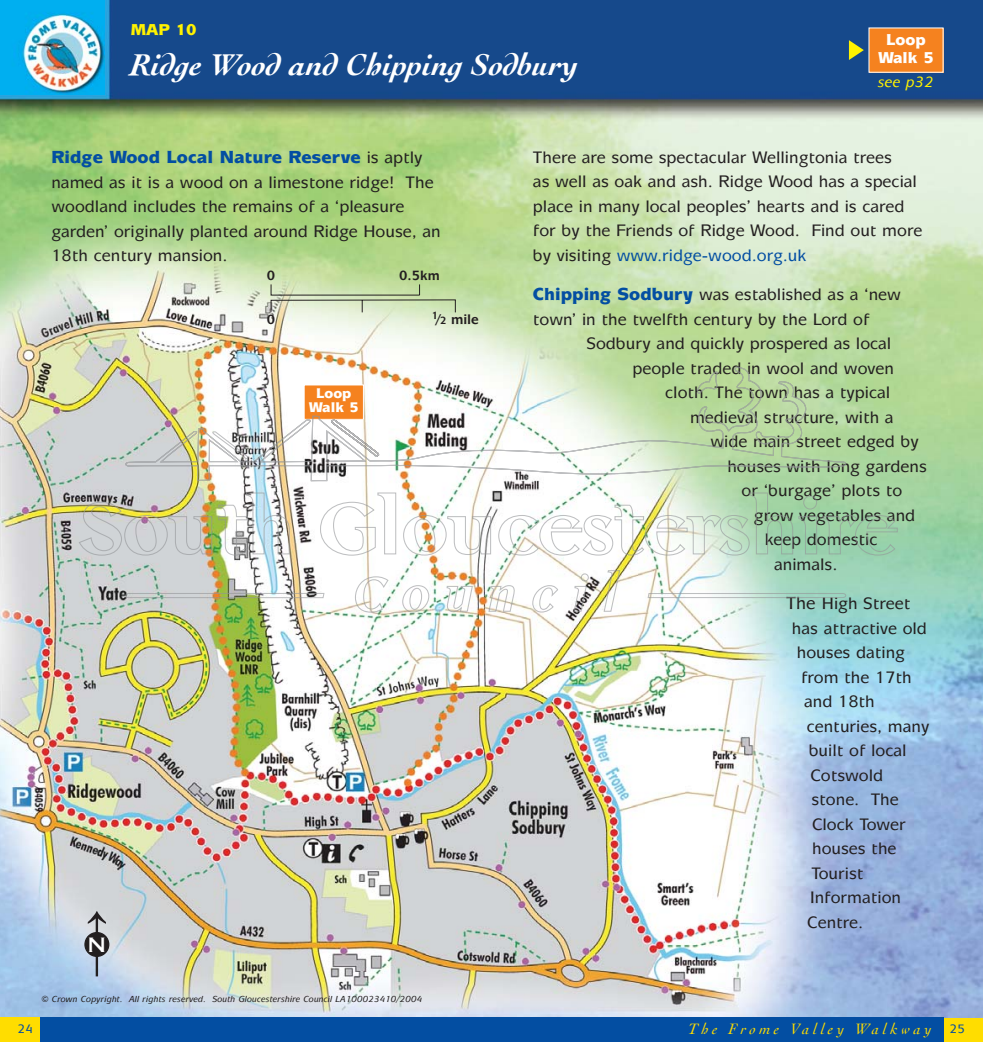
<style>
.page{position:relative;width:983px;height:1042px;background:#fff}
.page>*{position:absolute;margin:0;border:0;box-sizing:border-box;transform-origin:0 0}
.t1{font:italic 700 31.5px "Cochin";color:#fff}
.t2{font:19.78px "Copperplate Thirty One AB";color:#fff}
.t3{font:900 17.5px "Mixage IT Cby BT";color:#034ea2}
.t4{font:500 16.62px/24.5px "Mixage IT Cby BT";color:#231f20}
.t5{font:italic 15.75px "Cochin";letter-spacing:.22em;color:#fd0}
.t6{font:900 15.75px/17.5px "Mixage IT Cby BT";color:#fff;text-align:center}
.t7{font:900 15.75px "Mixage IT Cby BT";color:#fff200}
.t8{font:italic 500 14.88px "Mixage IT Cby BT";color:#fff200}
.t9{font:900 14px/14px "Mixage IT Cby BT";color:#fff;text-align:center}
.t10{font:700 13.83px "Mixage IT Cby BT";color:#231f20}
.t11{font:700 13.47px "Mixage IT Cby BT";color:#231f20}
.t12{font:500 12.25px "Mixage IT Cby BT";color:#034ea2}
.t13{font:italic 500 8.75px "Mixage IT Cby BT";color:#231f20}
.s1{font-weight:500;font-size:16.62px;color:#231f20}
.s2{font-size:10.5px}
.s3{color:#034ea2}
.s4{font-weight:900;font-size:17.5px;color:#034ea2}
.s5{font-size:17.5px}
</style>
<div class="page">
<div style="left:943px;top:1017px;width:39px;height:25px;background:#fd0"></div>
<img style="left:0;top:0;width:982px;height:1017px">
<div style="left:40px;top:1017px;width:903px;height:25px;background:#034ea2"></div>
<div style="left:0;top:1017px;width:40px;height:25px;background:#fd0"></div>
<img style="left:0;top:0;width:104px;height:95px">
<svg style="left:270px;top:284px;width:186px;height:29px;background:#c6d7b0"></svg>
<svg style="left:88px;top:911px;width:18px;height:65px"></svg>
<div style="left:84px;top:932px;width:25px;height:25px;background:#231f20;border:1px solid #231f20;border-radius:50%"></div>
<div style="left:868px;top:28px;width:74px;height:44px;background:#f5821f"></div>
<svg style="left:848px;top:40px;width:15px;height:20px"></svg>
<svg style="left:78px;top:366px;width:47px;height:190px;background:#c9ccc1"></svg>
<svg style="left:124px;top:366px;width:723px;height:116px"></svg>
<img style="left:125px;top:419px;width:773px;height:180px">
<svg style="left:328px;top:419px;width:52px;height:12px"></svg>
<img style="left:210px;top:431px;width:410px;height:182px">
<p class="t7" style="left:131px;top:24px;width:67px">MAP 10</p>
<h1 class="t1" style="left:131px;top:46px;width:448px">Ridge Wood and Chipping Sodbury</h1>
<p class="t6" style="left:877px;top:33px;width:57px">Loop<br>Walk 5</p>
<p class="t8" style="left:877px;top:76px;width:57px">see p32</p>
<p class="t3" style="left:51px;top:151px;width:372px">Ridge Wood Local Nature Reserve <span class="s1">is aptly</span></p>
<p class="t4" style="left:51px;top:172px;width:391px">named as it is a wood on a limestone ridge! The woodland includes the remains of a ‘pleasure garden’ originally planted around Ridge House, an 18th century mansion.</p>
<p class="t11" style="left:267px;top:270px;width:10px">0</p>
<p class="t11" style="left:399px;top:270px;width:42px">0.5km</p>
<p class="t11" style="left:267px;top:314px;width:10px">0</p>
<p class="t10" style="left:432px;top:314px;width:49px"><sup>1</sup>/<span class="s2">2</span> mile</p>
<p class="t9" style="left:309px;top:388px;width:51px">Loop<br>Walk 5</p>
<p class="t2" style="left:87px;top:933px;width:20px">N</p>
<p class="t13" style="left:41px;top:996px;width:382px">© Crown Copyright. All rights reserved. South Gloucestershire Council LA100023410/2004</p>
<p class="t4" style="left:533px;top:146px;width:391px">There are some spectacular Wellingtonia trees<br>as well as oak and ash. Ridge Wood has a special place in many local peoples’ hearts and is cared for by the Friends of Ridge Wood. Find out more by visiting <span class="s3">www.ridge-wood.org.uk</span></p>
<p class="t4" style="left:533px;top:284px;width:369px"><span class="s4">Chipping Sodbury</span> was established as a ‘new town’ in the twelfth century by the Lord of</p>
<p class="t4" style="left:586px;top:333px;width:306px">Sodbury and quickly prospered as local</p>
<p class="t4" style="left:632px;top:357px;width:263px">people traded in wool and woven</p>
<p class="t4" style="left:665px;top:382px;width:226px">cloth. The town has a typical</p>
<p class="t4" style="left:690px;top:406px;width:205px">medieval structure, with a</p>
<p class="t4" style="left:710px;top:431px;width:210px">wide main street edged by</p>
<p class="t4" style="left:727px;top:455px;width:201px">houses with long gardens</p>
<p class="t4" style="left:741px;top:480px;width:162px">or ‘burgage’ plots to</p>
<p class="t4" style="left:753px;top:504px;width:163px">grow vegetables and</p>
<p class="t4" style="left:764px;top:529px;width:114px">keep domestic</p>
<p class="t4" style="left:773px;top:553px;width:65px">animals.</p>
<p class="t4" style="left:785px;top:593px;width:126px"><span class="s5">The</span> High Street</p>
<p class="t4" style="left:791px;top:617px;width:136px">has attractive old</p>
<p class="t4" style="left:796px;top:642px;width:110px">houses dating</p>
<p class="t4" style="left:800px;top:666px;width:112px">from the 17th</p>
<p class="t4" style="left:804px;top:691px;width:72px">and 18th</p>
<p class="t4" style="left:806px;top:715px;width:124px">centuries, many</p>
<p class="t4" style="left:808px;top:740px;width:99px">built of local</p>
<p class="t4" style="left:810px;top:764px;width:74px">Cotswold</p>
<p class="t4" style="left:811px;top:789px;width:89px">stone. The</p>
<p class="t4" style="left:811px;top:813px;width:95px">Clock Tower</p>
<p class="t4" style="left:811px;top:838px;width:86px">houses the</p>
<p class="t4" style="left:811px;top:862px;width:53px">Tourist</p>
<p class="t4" style="left:809px;top:887px;width:92px">Information</p>
<p class="t4" style="left:807px;top:911px;width:58px">Centre.</p>
<p class="t5" style="left:688px;top:1019px;width:245px">The Frome Valley Walkway</p>
<p class="t12" style="left:18px;top:1024px;width:17px">24</p>
<p class="t12" style="left:949px;top:1024px;width:17px">25</p>
</div>
